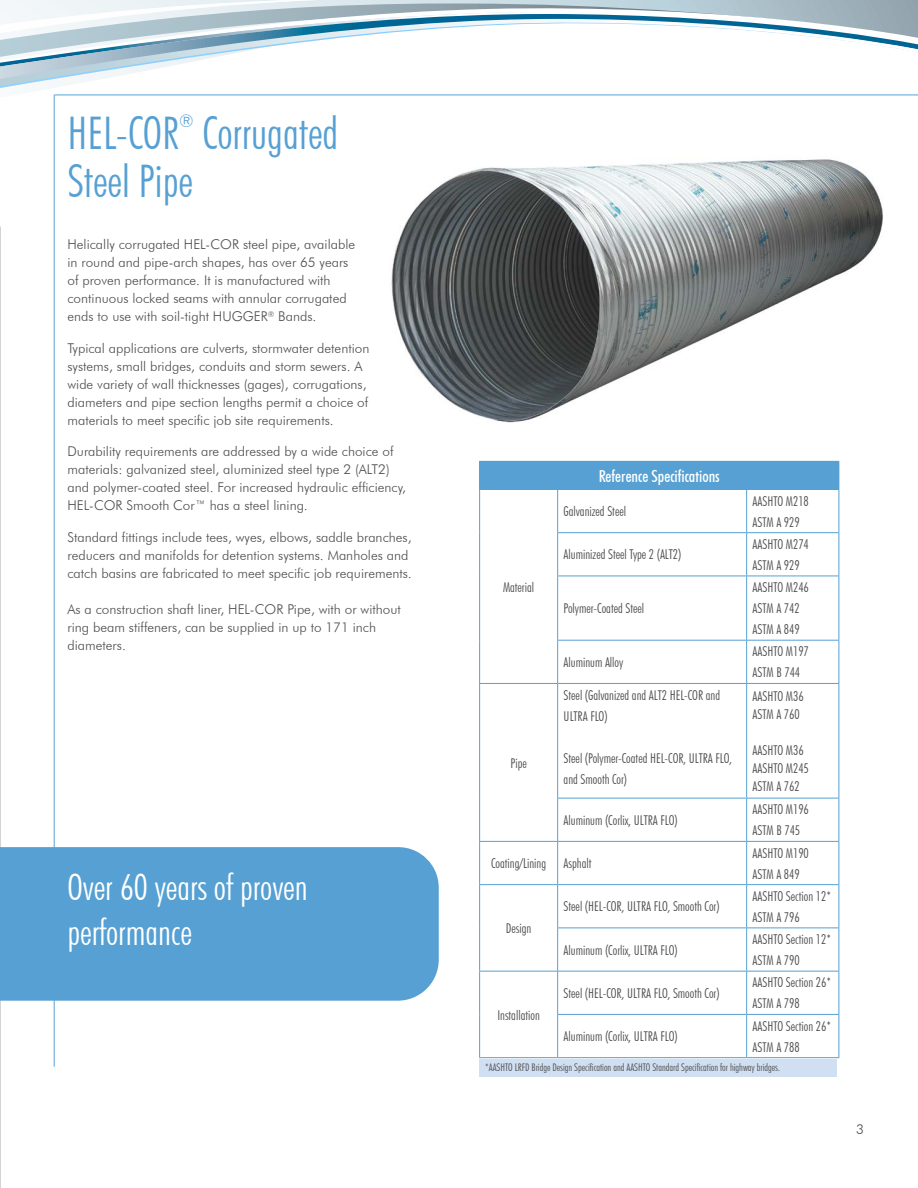
<style>
.page{position:relative;width:918px;height:1188px;background:#fff}
.page>*{position:absolute;margin:0;border:0;box-sizing:border-box;transform-origin:0 0}
.t1{font:300 condensed 45px "Futura BT";color:#56a0d3}
.t2{font:300 condensed 36px/45px "Futura BT";color:#fff}
.t3{font:300 condensed 17.55px "Futura BT";color:#56a0d3}
.t4{font:500 condensed 16.5px "Futura BT";color:#fff}
.t5{font:300 13.5px/18px "Futura BT";color:#4d4d4f}
.t6{font:300 condensed 13.5px/21px "Futura BT";color:#4d4d4f}
.t7{font:300 condensed 10.5px "Futura BT";color:#4d4d4f}
</style>
<div class="page">
<svg style="left:53px;top:0;width:865px;height:192px"></svg>
<svg style="left:0;top:6px;width:918px;height:6px"></svg>
<svg style="left:0;top:14px;width:918px;height:5px"></svg>
<svg style="left:0;top:19px;width:918px;height:158px"></svg>
<hr style="left:55px;top:95px;width:863px;height:1px;background:#56a0d3">
<hr style="left:54px;top:95px;width:1px;height:972px;background:#56a0d3">
<img style="left:356px;top:108px;width:540px;height:315px">
<div style="left:479px;top:1059px;width:358px;height:18px;background:#d0dff1"></div>
<div style="left:0;top:847px;width:439px;height:154px;background:#56a0d3"></div>
<div style="left:480px;top:461px;width:359px;height:28px;background:#56a0d3"></div>
<hr style="left:479px;top:461px;width:79px;height:1px;background:#56a0d3">
<svg style="left:479px;top:462px;width:1px;height:27px"></svg>
<svg style="left:839px;top:462px;width:1px;height:27px"></svg>
<hr style="left:479px;top:489px;width:79px;height:1px;background:#56a0d3">
<hr style="left:479px;top:490px;width:1px;height:43px;background:#56a0d3">
<hr style="left:479px;top:533px;width:1px;height:43px;background:#56a0d3">
<hr style="left:479px;top:576px;width:1px;height:64px;background:#56a0d3">
<hr style="left:479px;top:640px;width:1px;height:43px;background:#56a0d3">
<hr style="left:558px;top:489px;width:189px;height:1px;background:#56a0d3">
<hr style="left:557px;top:490px;width:1px;height:42px;background:#56a0d3">
<hr style="left:747px;top:489px;width:92px;height:1px;background:#56a0d3">
<hr style="left:746px;top:490px;width:1px;height:42px;background:#56a0d3">
<hr style="left:839px;top:490px;width:1px;height:42px;background:#56a0d3">
<hr style="left:557px;top:532px;width:190px;height:1px;background:#56a0d3">
<hr style="left:557px;top:533px;width:1px;height:43px;background:#56a0d3">
<hr style="left:747px;top:532px;width:92px;height:1px;background:#56a0d3">
<hr style="left:746px;top:533px;width:1px;height:43px;background:#56a0d3">
<hr style="left:839px;top:533px;width:1px;height:43px;background:#56a0d3">
<hr style="left:557px;top:576px;width:190px;height:1px;background:#56a0d3">
<hr style="left:557px;top:576px;width:1px;height:64px;background:#56a0d3">
<hr style="left:747px;top:576px;width:92px;height:1px;background:#56a0d3">
<hr style="left:746px;top:576px;width:1px;height:64px;background:#56a0d3">
<hr style="left:839px;top:576px;width:1px;height:64px;background:#56a0d3">
<hr style="left:557px;top:640px;width:190px;height:1px;background:#56a0d3">
<hr style="left:557px;top:641px;width:1px;height:42px;background:#56a0d3">
<hr style="left:747px;top:640px;width:92px;height:1px;background:#56a0d3">
<hr style="left:746px;top:641px;width:1px;height:42px;background:#56a0d3">
<hr style="left:839px;top:641px;width:1px;height:42px;background:#56a0d3">
<hr style="left:479px;top:683px;width:79px;height:1px;background:#56a0d3">
<hr style="left:479px;top:684px;width:1px;height:114px;background:#56a0d3">
<hr style="left:479px;top:798px;width:1px;height:43px;background:#56a0d3">
<hr style="left:558px;top:683px;width:189px;height:1px;background:#56a0d3">
<hr style="left:557px;top:684px;width:1px;height:114px;background:#56a0d3">
<hr style="left:747px;top:683px;width:92px;height:1px;background:#56a0d3">
<hr style="left:746px;top:684px;width:1px;height:114px;background:#56a0d3">
<hr style="left:839px;top:684px;width:1px;height:114px;background:#56a0d3">
<hr style="left:557px;top:798px;width:190px;height:1px;background:#56a0d3">
<hr style="left:557px;top:798px;width:1px;height:43px;background:#56a0d3">
<hr style="left:747px;top:798px;width:92px;height:1px;background:#56a0d3">
<hr style="left:746px;top:798px;width:1px;height:43px;background:#56a0d3">
<hr style="left:839px;top:798px;width:1px;height:43px;background:#56a0d3">
<hr style="left:479px;top:841px;width:79px;height:1px;background:#56a0d3">
<hr style="left:479px;top:842px;width:1px;height:42px;background:#56a0d3">
<hr style="left:558px;top:841px;width:189px;height:1px;background:#56a0d3">
<hr style="left:557px;top:842px;width:1px;height:42px;background:#56a0d3">
<hr style="left:747px;top:841px;width:92px;height:1px;background:#56a0d3">
<hr style="left:746px;top:842px;width:1px;height:42px;background:#56a0d3">
<hr style="left:839px;top:842px;width:1px;height:42px;background:#56a0d3">
<hr style="left:479px;top:884px;width:79px;height:1px;background:#56a0d3">
<hr style="left:479px;top:885px;width:1px;height:43px;background:#56a0d3">
<hr style="left:479px;top:928px;width:1px;height:43px;background:#56a0d3">
<hr style="left:558px;top:884px;width:189px;height:1px;background:#56a0d3">
<hr style="left:557px;top:885px;width:1px;height:43px;background:#56a0d3">
<hr style="left:747px;top:884px;width:92px;height:1px;background:#56a0d3">
<hr style="left:746px;top:885px;width:1px;height:43px;background:#56a0d3">
<hr style="left:839px;top:885px;width:1px;height:43px;background:#56a0d3">
<hr style="left:557px;top:928px;width:190px;height:1px;background:#56a0d3">
<hr style="left:557px;top:928px;width:1px;height:43px;background:#56a0d3">
<hr style="left:747px;top:928px;width:92px;height:1px;background:#56a0d3">
<hr style="left:746px;top:928px;width:1px;height:43px;background:#56a0d3">
<hr style="left:839px;top:928px;width:1px;height:43px;background:#56a0d3">
<hr style="left:479px;top:971px;width:79px;height:1px;background:#56a0d3">
<hr style="left:479px;top:972px;width:1px;height:42px;background:#56a0d3">
<hr style="left:479px;top:1014px;width:1px;height:43px;background:#56a0d3">
<hr style="left:479px;top:1057px;width:79px;height:1px;background:#56a0d3">
<hr style="left:558px;top:971px;width:189px;height:1px;background:#56a0d3">
<hr style="left:557px;top:972px;width:1px;height:42px;background:#56a0d3">
<hr style="left:747px;top:971px;width:92px;height:1px;background:#56a0d3">
<hr style="left:746px;top:972px;width:1px;height:42px;background:#56a0d3">
<hr style="left:839px;top:972px;width:1px;height:42px;background:#56a0d3">
<hr style="left:557px;top:1014px;width:190px;height:1px;background:#56a0d3">
<hr style="left:557px;top:1015px;width:1px;height:42px;background:#56a0d3">
<hr style="left:747px;top:1014px;width:92px;height:1px;background:#56a0d3">
<hr style="left:746px;top:1015px;width:1px;height:42px;background:#56a0d3">
<hr style="left:839px;top:1015px;width:1px;height:42px;background:#56a0d3">
<hr style="left:558px;top:1057px;width:189px;height:1px;background:#56a0d3">
<hr style="left:747px;top:1057px;width:92px;height:1px;background:#56a0d3">
<h1 class="t1" style="left:68px;top:105px;width:113px">HEL-COR</h1>
<p class="t3" style="left:179px;top:110px;width:16px">®</p>
<h1 class="t1" style="left:203px;top:105px;width:137px">Corrugated</h1>
<h1 class="t1" style="left:68px;top:153px;width:127px">Steel Pipe</h1>
<p class="t5" style="left:68px;top:235px;width:289px">Helically corrugated HEL-COR steel pipe, available in round and pipe-arch shapes, has over 65 years of proven performance. It is manufactured with continuous locked seams with annular corrugated ends to use with soil-tight HUGGER<sup>®</sup> Bands.</p>
<p class="t5" style="left:67px;top:339px;width:303px">Typical applications are culverts, stormwater detention systems, small bridges, conduits and storm sewers. A wide variety of wall thicknesses (gages), corrugations, diameters and pipe section lengths permit a choice of materials to meet specific job site requirements.</p>
<p class="t5" style="left:67px;top:442px;width:340px">Durability requirements are addressed by a wide choice of materials: galvanized steel, aluminized steel type 2 (ALT2) and polymer-coated steel. For increased hydraulic efficiency, HEL-COR Smooth Cor™ has a steel lining.</p>
<p class="t5" style="left:67px;top:528px;width:346px">Standard fittings include tees, wyes, elbows, saddle branches, reducers and manifolds for detention systems. Manholes and catch basins are fabricated to meet specific job requirements.</p>
<p class="t5" style="left:67px;top:600px;width:335px">As a construction shaft liner, HEL-COR Pipe, with or without ring beam stiffeners, can be supplied in up to 171 inch diameters.</p>
<h2 class="t2" style="left:68px;top:864px;width:242px">Over 60 years of proven performance</h2>
<p class="t6" style="left:503px;top:576px;width:33px">Material</p>
<p class="t6" style="left:510px;top:752px;width:18px">Pipe</p>
<p class="t4" style="left:599px;top:466px;width:122px">Reference Specifications</p>
<p class="t6" style="left:564px;top:501px;width:64px">Galvanized Steel</p>
<p class="t6" style="left:753px;top:490px;width:58px">AASHTO M218<br>ASTM A 929</p>
<p class="t6" style="left:564px;top:544px;width:119px">Aluminized Steel Type 2 (ALT2)</p>
<p class="t6" style="left:753px;top:534px;width:58px">AASHTO M274<br>ASTM A 929</p>
<p class="t6" style="left:564px;top:598px;width:82px">Polymer-Coated Steel</p>
<p class="t6" style="left:753px;top:577px;width:58px">AASHTO M246<br>ASTM A 742<br>ASTM A 849</p>
<p class="t6" style="left:564px;top:652px;width:61px">Aluminum Alloy</p>
<p class="t6" style="left:753px;top:641px;width:58px">AASHTO M197<br>ASTM B 744</p>
<p class="t6" style="left:564px;top:684px;width:158px">Steel (Galvanized and ALT2 HEL-COR and<br>ULTRA FLO)</p>
<p class="t6" style="left:564px;top:747px;width:170px">Steel (Polymer-Coated HEL-COR, ULTRA FLO, and Smooth Cor)</p>
<p class="t6" style="left:753px;top:687px;width:52px;line-height:18px">AASHTO M36<br>ASTM A 760</p>
<p class="t6" style="left:753px;top:741px;width:58px;line-height:18px">AASHTO M36<br>AASHTO M245<br>ASTM A 762</p>
<p class="t6" style="left:564px;top:809px;width:116px">Aluminum (Corlix, ULTRA FLO)</p>
<p class="t6" style="left:753px;top:799px;width:58px">AASHTO M196<br>ASTM B 745</p>
<p class="t6" style="left:491px;top:853px;width:57px">Coating/Lining</p>
<p class="t6" style="left:564px;top:853px;width:29px">Asphalt</p>
<p class="t6" style="left:753px;top:842px;width:58px">AASHTO M190<br>ASTM A 849</p>
<p class="t6" style="left:506px;top:918px;width:27px">Design</p>
<p class="t6" style="left:497px;top:1004px;width:44px">Installation</p>
<p class="t6" style="left:564px;top:896px;width:158px">Steel (HEL-COR, ULTRA FLO, Smooth Cor)</p>
<p class="t6" style="left:753px;top:885px;width:80px">AASHTO Section 12*<br>ASTM A 796</p>
<p class="t6" style="left:564px;top:939px;width:116px">Aluminum (Corlix, ULTRA FLO)</p>
<p class="t6" style="left:753px;top:929px;width:80px">AASHTO Section 12*<br>ASTM A 790</p>
<p class="t6" style="left:564px;top:983px;width:158px">Steel (HEL-COR, ULTRA FLO, Smooth Cor)</p>
<p class="t6" style="left:753px;top:972px;width:80px">AASHTO Section 26*<br>ASTM A 798</p>
<p class="t6" style="left:564px;top:1026px;width:116px">Aluminum (Corlix, ULTRA FLO)</p>
<p class="t6" style="left:753px;top:1015px;width:80px">AASHTO Section 26*<br>ASTM A 788</p>
<p class="t7" style="left:485px;top:1061px;width:296px">*AASHTO LRFD Bridge Design Specification and AASHTO Standard Specification for highway bridges.</p>
<p class="t5" style="left:856px;top:1120px;width:9px">3</p>
</div>
